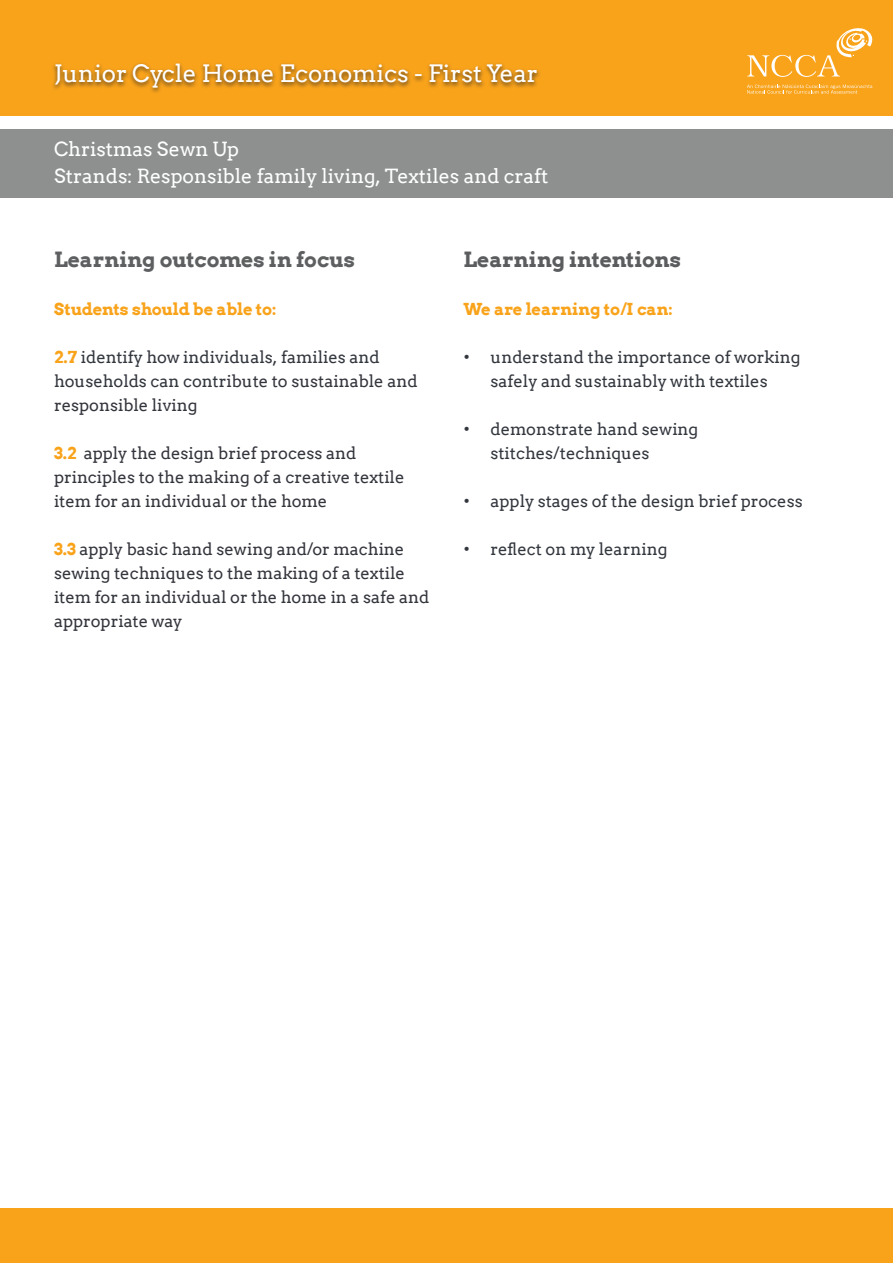
<style>
.page{position:relative;width:893px;height:1263px;background:#fff}
.page>*{position:absolute;margin:0;border:0;box-sizing:border-box;transform-origin:0 0}
.t1{font:24px "Arvo";color:#fff}
.t2{font:700 21px "Arvo";color:#5d5f60}
.t3{font:700 21px "Arvo";color:#5b5c5e}
.t4{font:19.5px "Arvo";color:#fff}
.t5{font:16.5px/24px "Arvo";color:#32363d}
.t6{font:16.5px/24px "Arvo";color:#33353c}
.t7{font:700 16.5px "Arvo";letter-spacing:-.005em;color:#f9a31b}
.s1{font-weight:700;color:#f9a31b}
.s2{color:#33353c}
</style>
<div class="page">
<div style="left:0;top:130px;width:893px;height:68px;background:#8e9090"></div>
<div style="left:0;top:1209px;width:893px;height:54px;background:#f9a31b"></div>
<div style="left:0;top:0;width:893px;height:116px;background:#f9a31b"></div>
<div style="left:51px;top:61px;width:490px;height:32px;background:#231f20;opacity:.73"></div>
<svg style="left:747px;top:85px;width:125px;height:9px"></svg>
<svg style="left:747px;top:28px;width:125px;height:49px"></svg>
<p class="t1" style="left:54px;top:60px;width:486px">Junior Cycle Home Economics - First Year</p>
<p class="t4" style="left:54px;top:138px;width:187px">Christmas Sewn Up</p>
<p class="t4" style="left:54px;top:165px;width:496px">Strands: Responsible family living, Textiles and craft</p>
<p class="t2" style="left:54px;top:247px;width:303px">Learning outcomes in focus</p>
<p class="t7" style="left:54px;top:299px;width:224px">Students should be able to:</p>
<p class="t5" style="left:54px;top:345px;width:365px"><span class="s1">2.7</span> identify how individuals, families and households can contr<span class="s2">ibute to sustainable and responsible living</span></p>
<p class="t6" style="left:54px;top:441px;width:352px"><span class="s1">3.2</span> apply the design brief process and principles to the making of a creative textile item for an individual or the home</p>
<p class="t6" style="left:54px;top:537px;width:377px"><span class="s1">3.3</span> apply basic hand sewing and/or machine sewing techniques to the making of a textile item for an individual or the home in a safe and appropriate way</p>
<p class="t3" style="left:463px;top:247px;width:219px">Learning intentions</p>
<p class="t7" style="left:463px;top:299px;width:211px">We are learning to/I can:</p>
<p class="t5" style="left:463px;top:345px;width:339px;text-align:center">• understand the importance of working safely and sustainably with textiles</p>
<p class="t5" style="left:490px;top:417px;width:209px;text-indent:-27px">• demonstrate hand sewing stitches/techniques</p>
<p class="t5" style="left:463px;top:489px;width:341px">• apply stages of the design brief process</p>
<p class="t5" style="left:463px;top:537px;width:205px">• reflect on my learning</p>
</div>
